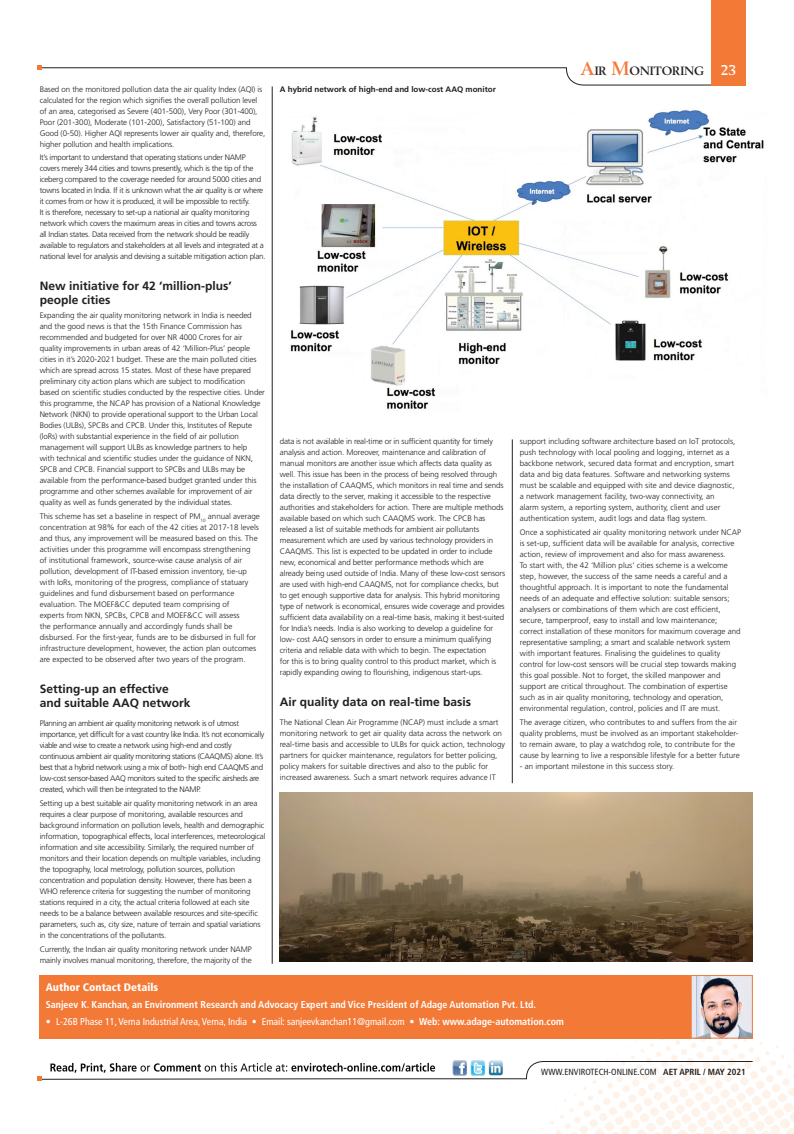
<style>
.page{position:relative;width:794px;height:1134px;background:#fff}
.page>*{position:absolute;margin:0;border:0;box-sizing:border-box;transform-origin:0 0}
.t1{font:700 12px/14px "Frutiger";color:#231f20}
.t2{font:700 11.9px "Berling";color:#231f20}
.t3{font:900 condensed 11px "Frutiger";color:#fff}
.t4{font:condensed 10px "Frutiger";color:#fff}
.t5{font:700 condensed 10px "Frutiger";color:#fff}
.t6{font:condensed 8.9px "Frutiger";color:#231f20}
.t7{font:300 8px/11px "Frutiger";letter-spacing:-.01em;color:#231f20}
.t8{font:300 8px/11px "Frutiger";letter-spacing:-.03em;color:#231f20}
.t9{font:300 8px/11px "Frutiger";letter-spacing:-.04em;color:#231f20}
.t10{font:700 8px "Frutiger";color:#231f20}
.s1{font-size:19px;color:#f37937}
.s2{font-size:14px;color:#fff}
.s3{font-weight:700}
</style>
<div class="page">
<hr style="left:272px;top:86px;width:1px;height:878px;background:#231f20">
<hr style="left:512px;top:439px;width:1px;height:344px;background:#231f20">
<div style="left:40px;top:975px;width:700px;height:64px;background:#f37937"></div>
<img style="left:692px;top:977px;width:59px;height:37px">
<div style="left:690px;top:975px;width:63px;height:64px;border:1px solid #f37937"></div>
<svg style="left:37px;top:1014px;width:757px;height:120px"></svg>
<div style="left:711px;top:0;width:35px;height:86px;background:#f37937"></div>
<svg style="left:37px;top:65px;width:674px;height:31px"></svg>
<img style="left:290px;top:110px;width:474px;height:299px">
<img style="left:280px;top:792px;width:472px;height:169px">
<p class="t7" style="left:40px;top:83px;width:227px">Based on the monitored pollution data the air quality Index (AQI) is calculated for the region which signifies the overall pollution level of an area, categorised as Severe (401-500), Very Poor (301-400), Poor (201-300), Moderate (101-200), Satisfactory (51-100) and Good (0-50). Higher AQI represents lower air quality and, therefore, higher pollution and health implications.</p>
<p class="t8" style="left:40px;top:152px;width:227px">It’s important to understand that operating stations under NAMP covers merely 344 cities and towns presently, which is the tip of the iceberg compared to the coverage needed for around 5000 cities and towns located in India. If it is unknown what the air quality is or where it comes from or how it is produced, it will be impossible to rectify.<br>It is therefore, necessary to set-up a national air quality monitoring network which covers the maximum areas in cities and towns across all Indian states. Data received from the network should be readily available to regulators and stakeholders at all levels and integrated at a national level for analysis and devising a suitable mitigation action plan.</p>
<h1 class="t1" style="left:40px;top:279px;width:194px">New initiative for 42 ‘million-plus’ people cities</h1>
<p class="t7" style="left:40px;top:310px;width:227px">Expanding the air quality monitoring network in India is needed and the good news is that the 15th Finance Commission has recommended and budgeted for over NR 4000 Crores for air quality improvements in urban areas of 42 ‘Million-Plus’ people cities in it’s 2020-2021 budget. These are the main polluted cities which are spread across 15 states. Most of these have prepared preliminary city action plans which are subject to modification based on scientific studies conducted by the respective cities. Under this programme, the NCAP has provision of a National Knowledge Network (NKN) to provide operational support to the Urban Local Bodies (ULBs), SPCBs and CPCB. Under this, Institutes of Repute (loRs) with substantial experience in the field of air pollution management will support ULBs as knowledge partners to help<br>with technical and scientific studies under the guidance of NKN, SPCB and CPCB. Financial support to SPCBs and ULBs may be available from the performance-based budget granted under this programme and other schemes available for improvement of air quality as well as funds generated by the individual states.</p>
<p class="t7" style="left:40px;top:511px;width:222px">This scheme has set a baseline in respect of PM<sub>10</sub> annual average concentration at 98% for each of the 42 cities at 2017-18 levels and thus, any improvement will be measured based on this. The activities under this programme will encompass strengthening<br>of institutional framework, source-wise cause analysis of air pollution, development of IT-based emission inventory, tie-up with IoRs, monitoring of the progress, compliance of statuary guidelines and fund disbursement based on performance evaluation. The MOEF&amp;CC deputed team comprising of<br>experts from NKN, SPCBs, CPCB and MOEF&amp;CC will assess<br>the performance annually and accordingly funds shall be disbursed. For the first-year, funds are to be disbursed in full for infrastructure development, however, the action plan outcomes are expected to be observed after two years of the program.</p>
<h1 class="t1" style="left:40px;top:681px;width:152px">Setting-up an effective and suitable AAQ network</h1>
<p class="t9" style="left:40px;top:718px;width:226px">Planning an ambient air quality monitoring network is of utmost importance, yet difficult for a vast country like India. It’s not economically viable and wise to create a network using high-end and costly continuous ambient air quality monitoring stations (CAAQMS) alone. It’s best that a hybrid network using a mix of both- high end CAAQMS and low-cost sensor-based AAQ monitors suited to the specific airsheds are created, which will then be integrated to the NAMP.</p>
<p class="t7" style="left:40px;top:798px;width:227px">Setting up a best suitable air quality monitoring network in an area requires a clear purpose of monitoring, available resources and background information on pollution levels, health and demographic information, topographical effects, local interferences, meteorological information and site accessibility. Similarly, the required number of monitors and their location depends on multiple variables, including the topography, local metrology, pollution sources, pollution concentration and population density. However, there has been a WHO reference criteria for suggesting the number of monitoring stations required in a city, the actual criteria followed at each site needs to be a balance between available resources and site-specific parameters, such as, city size, nature of terrain and spatial variations in the concentrations of the pollutants.</p>
<p class="t7" style="left:40px;top:943px;width:214px">Currently, the Indian air quality monitoring network under NAMP mainly involves manual monitoring, therefore, the majority of the</p>
<p class="t10" style="left:280px;top:85px;width:218px">A hybrid network of high-end and low-cost AAQ monitor</p>
<p class="t7" style="left:280px;top:436px;width:227px">data is not available in real-time or in sufficient quantity for timely analysis and action. Moreover, maintenance and calibration of manual monitors are another issue which affects data quality as well. This issue has been in the process of being resolved through the installation of CAAQMS, which monitors in real time and sends data directly to the server, making it accessible to the respective authorities and stakeholders for action. There are multiple methods available based on which such CAAQMS work. The CPCB has released a list of suitable methods for ambient air pollutants measurement which are used by various technology providers in CAAQMS. This list is expected to be updated in order to include new, economical and better performance methods which are already being used outside of India. Many of these low-cost sensors are used with high-end CAAQMS, not for compliance checks, but to get enough supportive data for analysis. This hybrid monitoring type of network is economical, ensures wide coverage and provides sufficient data availability on a real-time basis, making it best-suited for India’s needs. India is also working to develop a guideline for low- cost AAQ sensors in order to ensure a minimum qualifying criteria and reliable data with which to begin. The expectation<br>for this is to bring quality control to this product market, which is rapidly expanding owing to flourishing, indigenous start-ups.</p>
<h1 class="t1" style="left:280px;top:695px;width:193px">Air quality data on real-time basis</h1>
<p class="t7" style="left:280px;top:717px;width:227px">The National Clean Air Programme (NCAP) must include a smart monitoring network to get air quality data across the network on real-time basis and accessible to ULBs for quick action, technology partners for quicker maintenance, regulators for better policing, policy makers for suitable directives and also to the public for increased awareness. Such a smart network requires advance IT</p>
<h2 class="t2" style="left:580px;top:64px;width:157px"><span class="s1">A</span>IR <span class="s1">M</span>ONITORING <span class="s2">23</span></h2>
<p class="t7" style="left:520px;top:436px;width:217px">support including software architecture based on IoT protocols, push technology with local pooling and logging, internet as a backbone network, secured data format and encryption, smart data and big data features. Software and networking systems must be scalable and equipped with site and device diagnostic, a network management facility, two-way connectivity, an alarm system, a reporting system, authority, client and user authentication system, audit logs and data flag system.</p>
<p class="t7" style="left:520px;top:527px;width:223px">Once a sophisticated air quality monitoring network under NCAP is set-up, sufficient data will be available for analysis, corrective action, review of improvement and also for mass awareness.<br>To start with, the 42 ‘Million plus’ cities scheme is a welcome step, however, the success of the same needs a careful and a thoughtful approach. It is important to note the fundamental needs of an adequate and effective solution: suitable sensors; analysers or combinations of them which are cost efficient, secure, tamperproof, easy to install and low maintenance; correct installation of these monitors for maximum coverage and representative sampling; a smart and scalable network system with important features. Finalising the guidelines to quality control for low-cost sensors will be crucial step towards making this goal possible. Not to forget, the skilled manpower and support are critical throughout. The combination of expertise such as in air quality monitoring, technology and operation, environmental regulation, control, policies and IT are must.</p>
<p class="t7" style="left:520px;top:716px;width:221px">The average citizen, who contributes to and suffers from the air quality problems, must be involved as an important stakeholder&shy;to remain aware, to play a watchdog role, to contribute for the cause by learning to live a responsible lifestyle for a better future</p>
<p class="t7" style="left:520px;top:760px;width:156px">- an important milestone in this success story.</p>
<h3 class="t3" style="left:46px;top:981px;width:114px">Author Contact Details</h3>
<p class="t5" style="left:46px;top:999px;width:492px">Sanjeev K. Kanchan, an Environment Research and Advocacy Expert and Vice President of Adage Automation Pvt. Ltd.</p>
<p class="t4" style="left:46px;top:1016px;width:519px"><span class="s3">•</span> L-26B Phase 11, Verna Industrial Area, Verna, India • Email: sanjeevkanchan11@gmail.com • <span class="s3">Web: www.adage-automation.com</span></p>
<p class="t6" style="left:541px;top:1067px;width:206px">WWW.ENVIROTECH-ONLINE.COM <span class="s3">AET APRIL / MAY 2021</span></p>
</div>
